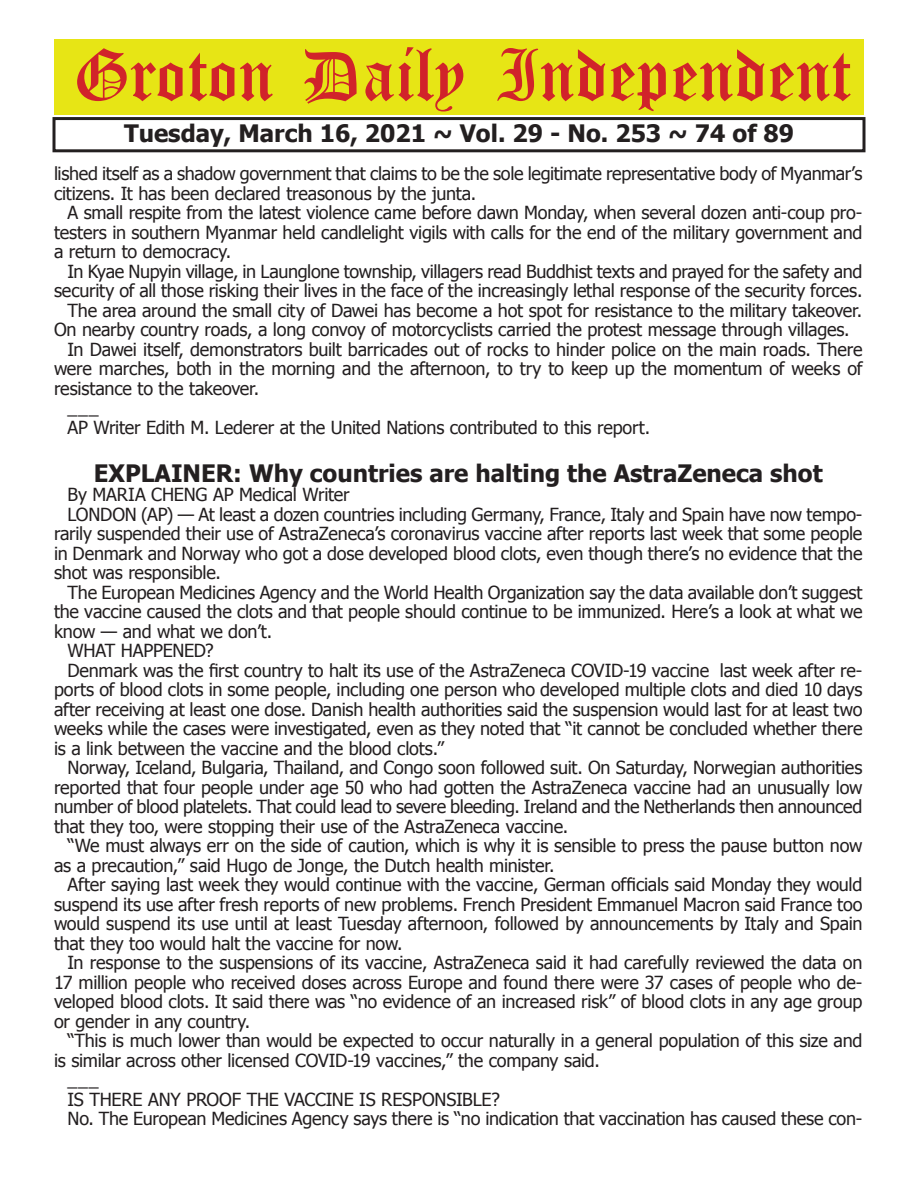
<style>
.page{position:relative;width:918px;height:1188px;background:#fff}
.page>*{position:absolute;margin:0;border:0;box-sizing:border-box;transform-origin:0 0}
.t1{font:54px "Old English Five";color:#d1232a}
.t2{font:700 24px "Tahoma";color:#231f20}
.t3{font:18px/19.5px "Tahoma";letter-spacing:-.01em;color:#231f20}
</style>
<div class="page">
<div style="left:52px;top:117px;width:814px;height:35px;border:3px solid #231f20"></div>
<div style="left:54px;top:40px;width:810px;height:75px;background:#e7e515"></div>
<h1 class="t1" style="left:73px;top:50px;width:779px">Groton Daily Independent</h1>
<h2 class="t2" style="left:124px;top:116px;width:672px">Tuesday, March 16, 2021 ~ Vol. 29 - No. 253 ~ 74 of 89</h2>
<p class="t3" style="left:54px;top:163px;width:810px">lished itself as a shadow government that claims to be the sole legitimate representative body of Myanmar’s citizens. It has been declared treasonous by the junta.</p>
<p class="t3" style="left:54px;top:202px;width:810px;text-align:justify;text-indent:14px">A small respite from the latest violence came before dawn Monday, when several dozen anti-coup pro&shy;testers in southern Myanmar held candlelight vigils with calls for the end of the military government and a return to democracy.</p>
<p class="t3" style="left:68px;top:260px;width:796px">In Kyae Nupyin village, in Launglone township, villagers read Buddhist texts and prayed for the safety and</p>
<p class="t3" style="left:54px;top:280px;width:810px">security of all those risking their lives in the face of the increasingly lethal response of the security forces.</p>
<p class="t3" style="left:68px;top:299px;width:796px">The area around the small city of Dawei has become a hot spot for resistance to the military takeover.</p>
<p class="t3" style="left:54px;top:319px;width:797px">On nearby country roads, a long convoy of motorcyclists carried the protest message through villages.</p>
<p class="t3" style="left:68px;top:338px;width:796px">In Dawei itself, demonstrators built barricades out of rocks to hinder police on the main roads. There</p>
<p class="t3" style="left:54px;top:358px;width:810px">were marches, both in the morning and the afternoon, to try to keep up the momentum of weeks of</p>
<p class="t3" style="left:54px;top:377px;width:207px">resistance to the takeover.</p>
<p class="t3" style="left:68px;top:397px;width:33px">___</p>
<p class="t3" style="left:68px;top:416px;width:584px">AP Writer Edith M. Lederer at the United Nations contributed to this report.</p>
<h2 class="t2" style="left:94px;top:456px;width:730px">EXPLAINER: Why countries are halting the AstraZeneca shot</h2>
<p class="t3" style="left:68px;top:484px;width:284px">By MARIA CHENG AP Medical Writer</p>
<p class="t3" style="left:68px;top:504px;width:796px">LONDON (AP) — At least a dozen countries including Germany, France, Italy and Spain have now tempo-</p>
<p class="t3" style="left:54px;top:523px;width:810px">rarily suspended their use of AstraZeneca’s coronavirus vaccine after reports last week that some people</p>
<p class="t3" style="left:54px;top:543px;width:810px">in Denmark and Norway who got a dose developed blood clots, even though there’s no evidence that the</p>
<p class="t3" style="left:54px;top:562px;width:169px">shot was responsible.</p>
<p class="t3" style="left:68px;top:582px;width:796px">The European Medicines Agency and the World Health Organization say the data available don’t suggest</p>
<p class="t3" style="left:54px;top:601px;width:810px">the vaccine caused the clots and that people should continue to be immunized. Here’s a look at what we</p>
<p class="t3" style="left:54px;top:621px;width:220px">know — and what we don’t.</p>
<p class="t3" style="left:68px;top:640px;width:148px">WHAT HAPPENED?</p>
<p class="t3" style="left:68px;top:660px;width:796px">Denmark was the first country to halt its use of the AstraZeneca COVID-19 vaccine last week after re-</p>
<p class="t3" style="left:54px;top:679px;width:810px">ports of blood clots in some people, including one person who developed multiple clots and died 10 days</p>
<p class="t3" style="left:54px;top:699px;width:810px">after receiving at least one dose. Danish health authorities said the suspension would last for at least two</p>
<p class="t3" style="left:54px;top:718px;width:810px">weeks while the cases were investigated, even as they noted that “it cannot be concluded whether there</p>
<p class="t3" style="left:54px;top:738px;width:392px">is a link between the vaccine and the blood clots.”</p>
<p class="t3" style="left:68px;top:757px;width:796px">Norway, Iceland, Bulgaria, Thailand, and Congo soon followed suit. On Saturday, Norwegian authorities</p>
<p class="t3" style="left:54px;top:777px;width:810px">reported that four people under age 50 who had gotten the AstraZeneca vaccine had an unusually low</p>
<p class="t3" style="left:54px;top:796px;width:810px">number of blood platelets. That could lead to severe bleeding. Ireland and the Netherlands then announced</p>
<p class="t3" style="left:54px;top:816px;width:516px">that they too, were stopping their use of the AstraZeneca vaccine.</p>
<p class="t3" style="left:68px;top:835px;width:796px">“We must always err on the side of caution, which is why it is sensible to press the pause button now</p>
<p class="t3" style="left:54px;top:855px;width:502px">as a precaution,” said Hugo de Jonge, the Dutch health minister.</p>
<p class="t3" style="left:68px;top:874px;width:797px">After saying last week they would continue with the vaccine, German officials said Monday they would</p>
<p class="t3" style="left:54px;top:894px;width:810px">suspend its use after fresh reports of new problems. French President Emmanuel Macron said France too</p>
<p class="t3" style="left:54px;top:913px;width:810px">would suspend its use until at least Tuesday afternoon, followed by announcements by Italy and Spain</p>
<p class="t3" style="left:54px;top:933px;width:350px">that they too would halt the vaccine for now.</p>
<p class="t3" style="left:68px;top:952px;width:796px">In response to the suspensions of its vaccine, AstraZeneca said it had carefully reviewed the data on</p>
<p class="t3" style="left:54px;top:972px;width:810px">17 million people who received doses across Europe and found there were 37 cases of people who de-</p>
<p class="t3" style="left:54px;top:991px;width:810px">veloped blood clots. It said there was “no evidence of an increased risk” of blood clots in any age group</p>
<p class="t3" style="left:54px;top:1011px;width:198px">or gender in any country.</p>
<p class="t3" style="left:68px;top:1030px;width:797px">“This is much lower than would be expected to occur naturally in a general population of this size and</p>
<p class="t3" style="left:54px;top:1050px;width:547px">is similar across other licensed COVID-19 vaccines,” the company said.</p>
<p class="t3" style="left:68px;top:1069px;width:33px">___</p>
<p class="t3" style="left:68px;top:1089px;width:434px">IS THERE ANY PROOF THE VACCINE IS RESPONSIBLE?</p>
<p class="t3" style="left:68px;top:1108px;width:796px">No. The European Medicines Agency says there is “no indication that vaccination has caused these con-</p>
</div>
